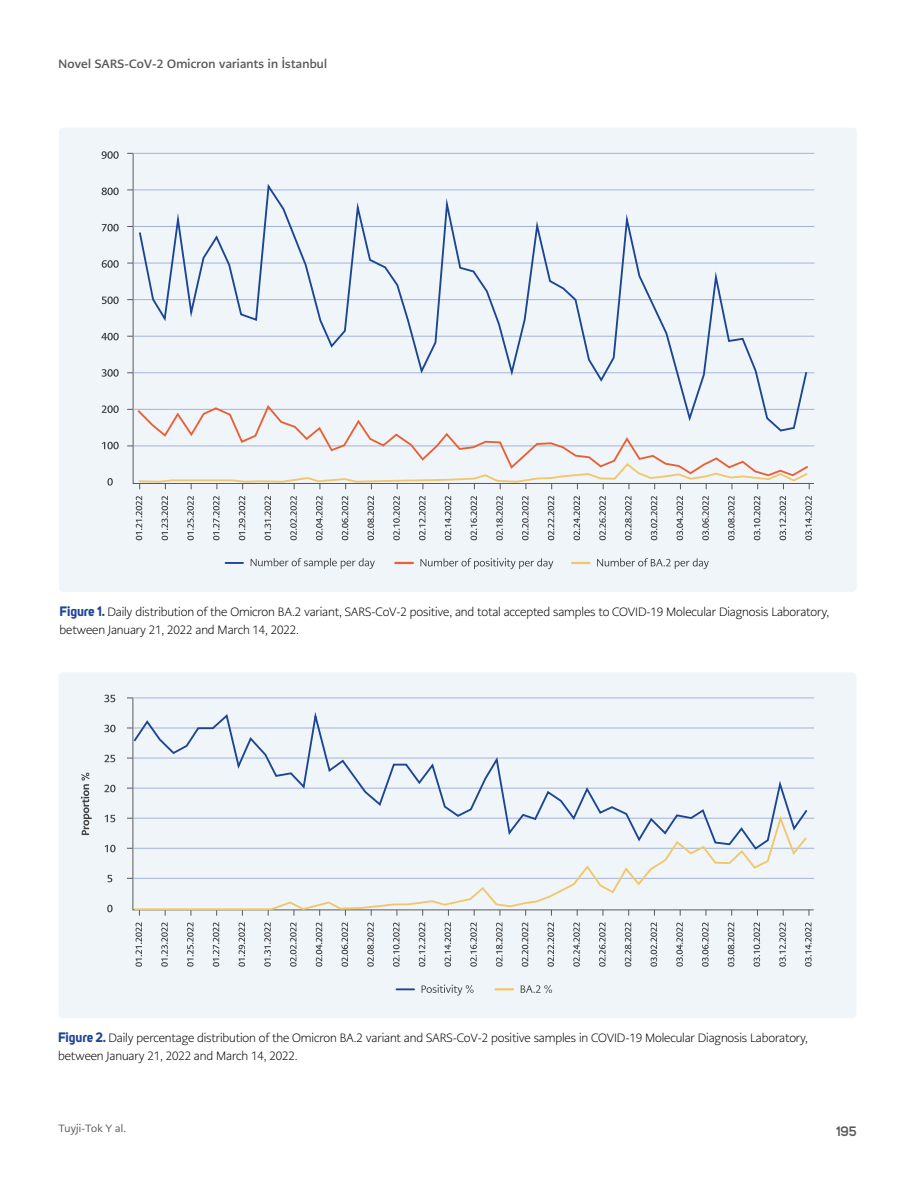
<style>
.page{position:relative;width:915px;height:1191px;background:#fff}
.page>*{position:absolute;margin:0;border:0;box-sizing:border-box;transform-origin:0 0}
.t1{font:600 13.5px "Uni Sans";color:#58595b}
.t2{font:300 12px/18px "PMN Caecilia Sans Head";letter-spacing:-.01em;color:#000}
.t3{font:700 12px "PMN Caecilia Sans Head";letter-spacing:.02em;color:#58585a}
.t4{font:10.5px "PMN Caecilia Sans Head";letter-spacing:.02em;color:#58585a}
.s1{font-family:"Uni Sans";font-weight:700;font-size:13.5px;color:#1d4498}
</style>
<div class="page">
<div style="left:59px;top:128px;width:797px;height:464px;background:#f0f5fa;border-radius:4px"></div>
<svg style="left:132px;top:153px;width:682px;height:294px"></svg>
<svg style="left:136px;top:496px;width:6px;height:44px"></svg>
<svg style="left:161px;top:496px;width:7px;height:44px"></svg>
<svg style="left:187px;top:496px;width:7px;height:44px"></svg>
<svg style="left:213px;top:496px;width:6px;height:44px"></svg>
<svg style="left:239px;top:496px;width:6px;height:44px"></svg>
<svg style="left:264px;top:496px;width:7px;height:44px"></svg>
<svg style="left:290px;top:496px;width:7px;height:44px"></svg>
<svg style="left:316px;top:496px;width:6px;height:44px"></svg>
<svg style="left:341px;top:496px;width:7px;height:44px"></svg>
<svg style="left:367px;top:496px;width:7px;height:44px"></svg>
<svg style="left:393px;top:496px;width:6px;height:44px"></svg>
<svg style="left:419px;top:496px;width:6px;height:44px"></svg>
<svg style="left:444px;top:496px;width:7px;height:44px"></svg>
<svg style="left:470px;top:496px;width:7px;height:44px"></svg>
<svg style="left:496px;top:496px;width:6px;height:44px"></svg>
<svg style="left:522px;top:496px;width:6px;height:44px"></svg>
<svg style="left:547px;top:496px;width:7px;height:44px"></svg>
<svg style="left:573px;top:496px;width:7px;height:44px"></svg>
<svg style="left:599px;top:496px;width:6px;height:44px"></svg>
<svg style="left:625px;top:496px;width:6px;height:44px"></svg>
<svg style="left:650px;top:496px;width:7px;height:44px"></svg>
<svg style="left:676px;top:496px;width:6px;height:44px"></svg>
<svg style="left:702px;top:496px;width:6px;height:44px"></svg>
<svg style="left:728px;top:496px;width:6px;height:44px"></svg>
<svg style="left:753px;top:496px;width:7px;height:44px"></svg>
<svg style="left:779px;top:496px;width:6px;height:44px"></svg>
<svg style="left:805px;top:496px;width:6px;height:44px"></svg>
<svg style="left:101px;top:151px;width:18px;height:8px"></svg>
<svg style="left:101px;top:187px;width:18px;height:8px"></svg>
<svg style="left:102px;top:224px;width:17px;height:7px"></svg>
<svg style="left:102px;top:260px;width:17px;height:8px"></svg>
<svg style="left:102px;top:296px;width:17px;height:8px"></svg>
<svg style="left:101px;top:333px;width:18px;height:7px"></svg>
<svg style="left:102px;top:369px;width:17px;height:8px"></svg>
<svg style="left:102px;top:405px;width:17px;height:8px"></svg>
<svg style="left:102px;top:442px;width:17px;height:7px"></svg>
<svg style="left:107px;top:478px;width:6px;height:7px"></svg>
<svg style="left:137px;top:181px;width:671px;height:222px"></svg>
<svg style="left:135px;top:403px;width:675px;height:59px"></svg>
<svg style="left:137px;top:462px;width:672px;height:27px"></svg>
<svg style="left:250px;top:558px;width:125px;height:11px"></svg>
<svg style="left:225px;top:562px;width:18px;height:2px"></svg>
<svg style="left:420px;top:558px;width:133px;height:11px"></svg>
<svg style="left:395px;top:562px;width:18px;height:2px"></svg>
<svg style="left:597px;top:558px;width:111px;height:11px"></svg>
<svg style="left:571px;top:562px;width:18px;height:2px"></svg>
<div style="left:58px;top:672px;width:798px;height:346px;background:#f0f5fa;border-radius:4px"></div>
<svg style="left:132px;top:697px;width:681px;height:182px"></svg>
<svg style="left:135px;top:922px;width:7px;height:44px"></svg>
<svg style="left:161px;top:922px;width:7px;height:44px"></svg>
<svg style="left:187px;top:922px;width:6px;height:44px"></svg>
<svg style="left:213px;top:922px;width:6px;height:44px"></svg>
<svg style="left:238px;top:922px;width:7px;height:44px"></svg>
<svg style="left:264px;top:922px;width:7px;height:44px"></svg>
<svg style="left:290px;top:922px;width:6px;height:44px"></svg>
<svg style="left:316px;top:922px;width:6px;height:44px"></svg>
<svg style="left:341px;top:922px;width:7px;height:44px"></svg>
<svg style="left:367px;top:922px;width:7px;height:44px"></svg>
<svg style="left:393px;top:922px;width:6px;height:44px"></svg>
<svg style="left:418px;top:922px;width:7px;height:44px"></svg>
<svg style="left:444px;top:922px;width:7px;height:44px"></svg>
<svg style="left:470px;top:922px;width:6px;height:44px"></svg>
<svg style="left:496px;top:922px;width:6px;height:44px"></svg>
<svg style="left:521px;top:922px;width:7px;height:44px"></svg>
<svg style="left:547px;top:922px;width:7px;height:44px"></svg>
<svg style="left:573px;top:922px;width:6px;height:44px"></svg>
<svg style="left:599px;top:922px;width:6px;height:44px"></svg>
<svg style="left:624px;top:922px;width:7px;height:44px"></svg>
<svg style="left:650px;top:922px;width:7px;height:44px"></svg>
<svg style="left:676px;top:922px;width:6px;height:44px"></svg>
<svg style="left:702px;top:922px;width:6px;height:44px"></svg>
<svg style="left:727px;top:922px;width:7px;height:44px"></svg>
<svg style="left:753px;top:922px;width:6px;height:44px"></svg>
<svg style="left:779px;top:922px;width:6px;height:44px"></svg>
<svg style="left:805px;top:922px;width:6px;height:44px"></svg>
<svg style="left:104px;top:694px;width:11px;height:8px"></svg>
<svg style="left:104px;top:724px;width:11px;height:8px"></svg>
<svg style="left:104px;top:754px;width:11px;height:8px"></svg>
<svg style="left:104px;top:784px;width:11px;height:8px"></svg>
<svg style="left:104px;top:815px;width:11px;height:7px"></svg>
<svg style="left:104px;top:844px;width:11px;height:8px"></svg>
<svg style="left:107px;top:875px;width:5px;height:7px"></svg>
<svg style="left:107px;top:904px;width:5px;height:8px"></svg>
<svg style="left:132px;top:707px;width:677px;height:144px"></svg>
<svg style="left:132px;top:812px;width:676px;height:99px"></svg>
<svg style="left:520px;top:985px;width:32px;height:8px"></svg>
<svg style="left:495px;top:988px;width:18px;height:2px"></svg>
<svg style="left:421px;top:984px;width:52px;height:11px"></svg>
<svg style="left:396px;top:988px;width:18px;height:2px"></svg>
<svg style="left:81px;top:772px;width:11px;height:63px"></svg>
<p class="t3" style="left:58px;top:56px;width:270px">Novel SARS-CoV-2 Omicron variants in İstanbul</p>
<p class="t2" style="left:60px;top:603px;width:770px"><span class="s1">Figure 1.</span> Daily distribution of the Omicron BA.2 variant, SARS-CoV-2 positive, and total accepted samples to COVID-19 Molecular Diagnosis Laboratory, between January 21, 2022 and March 14, 2022.</p>
<p class="t2" style="left:58px;top:1028px;width:751px"><span class="s1">Figure 2.</span> Daily percentage distribution of the Omicron BA.2 variant and SARS-CoV-2 positive samples in COVID-19 Molecular Diagnosis Laboratory, between January 21, 2022 and March 14, 2022.</p>
<p class="t4" style="left:58px;top:1121px;width:69px">Tuyji-Tok Y al.</p>
<p class="t1" style="left:835px;top:1123px;width:22px">195</p>
</div>
